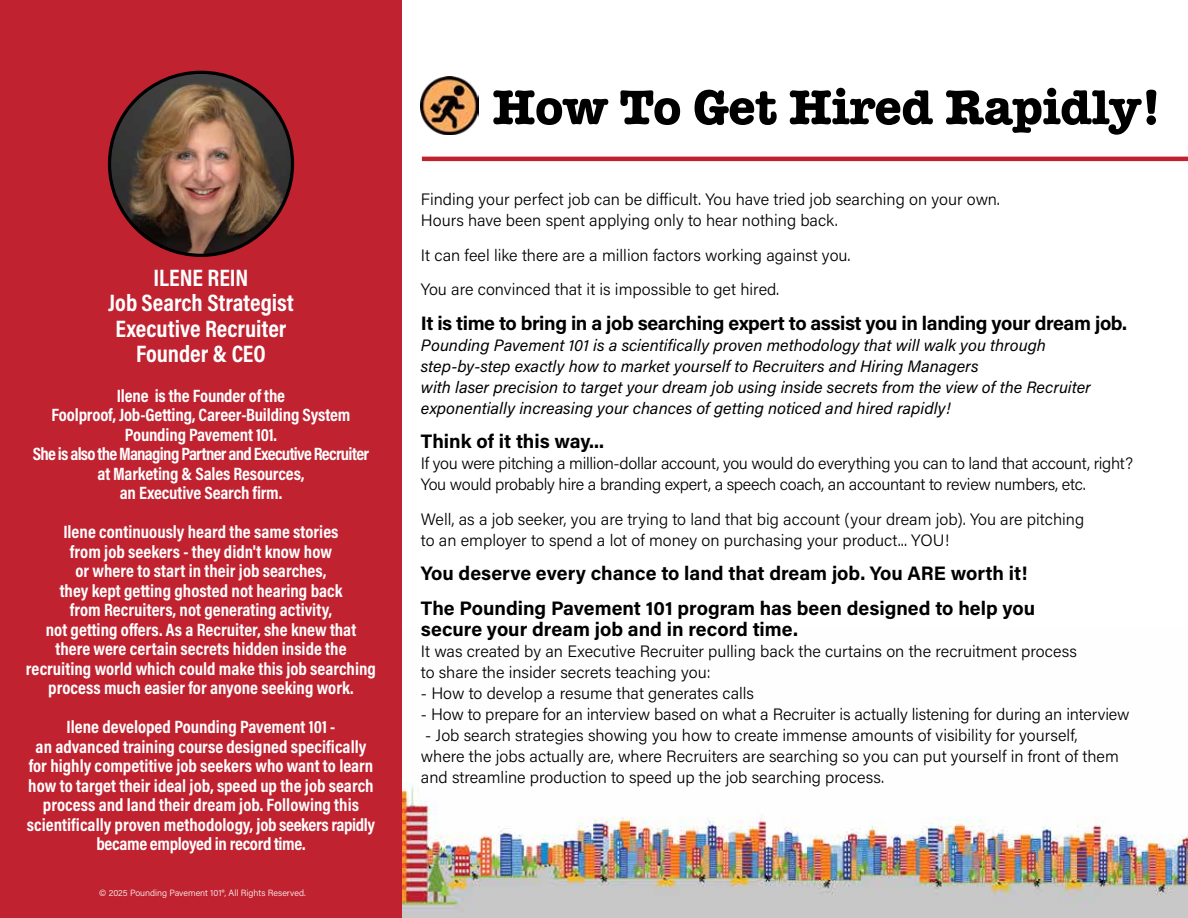
<style>
.page{position:relative;width:1188px;height:918px;background:#fff}
.page>*{position:absolute;margin:0;border:0;box-sizing:border-box;transform-origin:0 0}
.t1{font:700 50.4px "American Typewriter";letter-spacing:-.01em;color:#000}
.t2{font:700 24px/25.5px "Acumin Pro Cond";color:#fff;text-align:center}
.t3{font:700 19.5px/34.5px "Acumin Pro";letter-spacing:-.005em;color:#000}
.t4{font:700 18px/19.5px "Acumin Pro Cond";color:#fff;text-align:center}
.t5{font:300 16.5px/21px "Acumin Pro";color:#000}
.t6{font:italic 16.5px/21px "Acumin Pro";color:#000}
.t7{font:300 16.5px/21px "Acumin Pro";letter-spacing:-.02em;color:#000}
.t8{font:300 9px "Acumin Pro";color:#fff}
</style>
<div class="page">
<img style="left:402px;top:782px;width:786px;height:136px">
<img style="left:421px;top:77px;width:57px;height:57px">
<hr style="left:422px;top:157px;width:766px;height:4px;background:#c02230">
<div style="left:0;top:0;width:402px;height:918px;background:#c02230"></div>
<img style="left:109px;top:72px;width:184px;height:183px;border-radius:92px">
<h2 class="t2" style="left:108px;top:264px;width:187px">ILENE REIN<br>Job Search Strategist<br>Executive Recruiter<br>Founder &amp; CEO</h2>
<p class="t4" style="left:33px;top:385px;width:338px">Ilene is the Founder of the<br>Foolproof, Job-Getting, Career-Building System Pounding Pavement 101.<br>She is also the Managing Partner and Executive Recruiter at Marketing &amp; Sales Resources,<br>an Executive Search firm.</p>
<p class="t4" style="left:26px;top:522px;width:352px">Ilene continuously heard the same stories<br>from job seekers - they didn't know how<br>or where to start in their job searches,<br>they kept getting ghosted not hearing back<br>from Recruiters, not generating activity,<br>not getting offers. As a Recruiter, she knew that<br>there were certain secrets hidden inside the recruiting world which could make this job searching process much easier for anyone seeking work.</p>
<p class="t4" style="left:27px;top:717px;width:350px">Ilene developed Pounding Pavement 101 -<br>an advanced training course designed specifically for highly competitive job seekers who want to learn how to target their ideal job, speed up the job search process and land their dream job. Following this scientifically proven methodology, job seekers rapidly became employed in record time.</p>
<p class="t8" style="left:99px;top:887px;width:208px">© 2025 Pounding Pavement 101®, All Rights Reserved.</p>
<h1 class="t1" style="left:492px;top:76px;width:671px">How To Get Hired Rapidly!</h1>
<p class="t5" style="left:421px;top:189px;width:580px">Finding your perfect job can be difficult. You have tried job searching on your own.<br>Hours have been spent applying only to hear nothing back.</p>
<p class="t5" style="left:421px;top:237px;width:431px;line-height:34.5px">It can feel like there are a million factors working against you.<br>You are convinced that it is impossible to get hired.</p>
<p class="t3" style="left:421px;top:305px;width:708px">It is time to bring in a job searching expert to assist you in landing your dream job.</p>
<p class="t6" style="left:421px;top:334px;width:672px">Pounding Pavement 101 is a scientifically proven methodology that will walk you through step-by-step exactly how to market yourself to Recruiters and Hiring Managers<br>with laser precision to target your dream job using inside secrets from the view of the Recruiter exponentially increasing your chances of getting noticed and hired rapidly!</p>
<p class="t3" style="left:421px;top:424px;width:185px">Think of it this way...</p>
<p class="t7" style="left:421px;top:453px;width:714px">If you were pitching a million-dollar account, you would do everything you can to land that account, right?<br>You would probably hire a branding expert, a speech coach, an accountant to review numbers, etc.</p>
<p class="t5" style="left:421px;top:508px;width:665px">Well, as a job seeker, you are trying to land that big account (your dream job). You are pitching to an employer to spend a lot of money on purchasing your product... YOU!</p>
<p class="t3" style="left:421px;top:556px;width:616px">You deserve every chance to land that dream job. You ARE worth it!<br>The Pounding Pavement 101 program has been designed to help you</p>
<p class="t3" style="left:421px;top:611px;width:379px">secure your dream job and in record time.</p>
<p class="t5" style="left:421px;top:640px;width:658px">It was created by an Executive Recruiter pulling back the curtains on the recruitment process to share the insider secrets teaching you:</p>
<p class="t5" style="left:421px;top:682px;width:335px">- How to develop a resume that generates calls</p>
<p class="t5" style="left:421px;top:703px;width:710px">- How to prepare for an interview based on what a Recruiter is actually listening for during an interview</p>
<p class="t5" style="left:421px;top:724px;width:699px">- Job search strategies showing you how to create immense amounts of visibility for yourself, where the jobs actually are, where Recruiters are searching so you can put yourself in front of them and streamline production to speed up the job searching process.</p>
</div>
